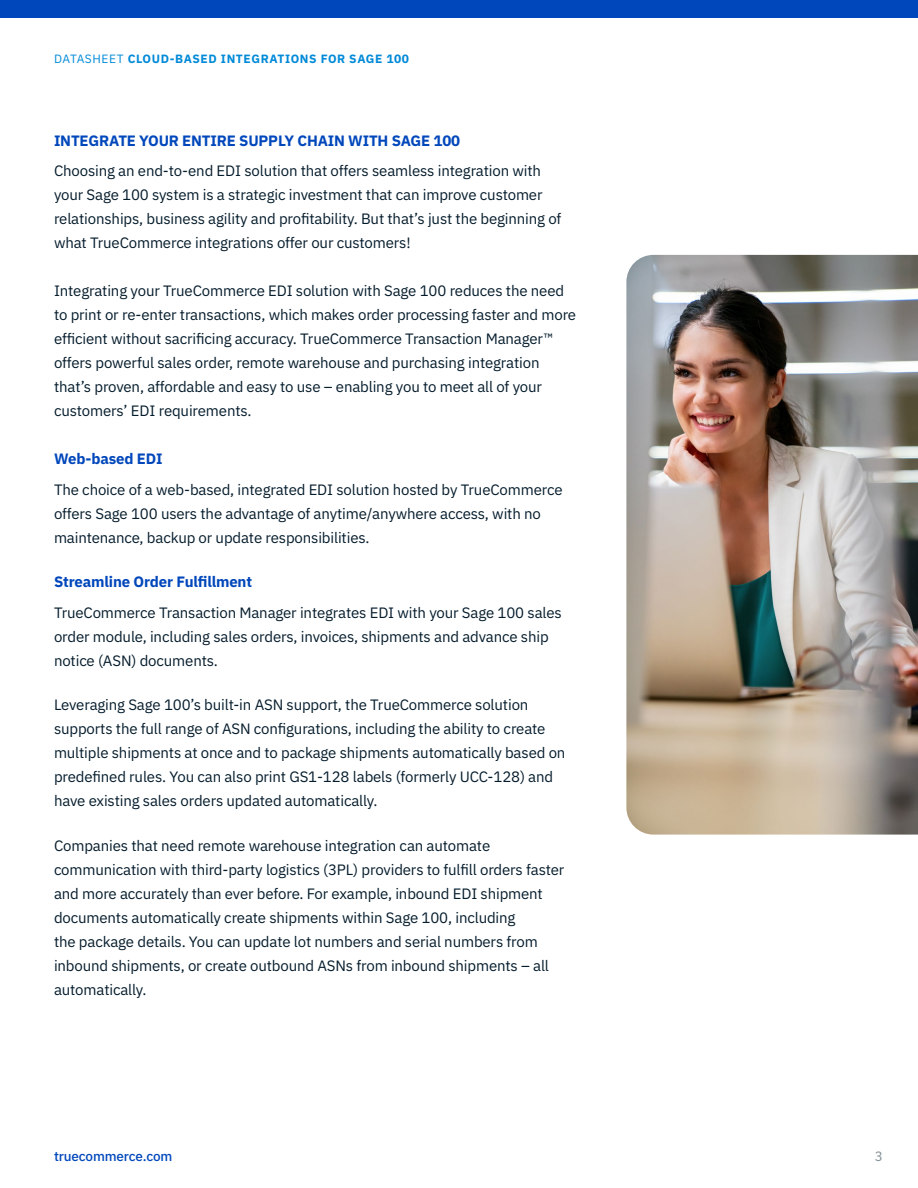
<style>
.page{position:relative;width:918px;height:1188px;background:#fff}
.page>*{position:absolute;margin:0;border:0;box-sizing:border-box;transform-origin:0 0}
.t1{font:15px/24px "IBM Plex Sans";letter-spacing:-.01em;color:#051c2c}
.t2{font:700 15px "IBM Plex Sans";letter-spacing:-.01em;color:#0047bb}
.t3{font:500 13.5px "IBM Plex Sans";letter-spacing:-.01em;color:#0047bb}
.t4{font:13.5px "IBM Plex Sans";color:#828e95}
.t5{font:700 12px "IBM Plex Sans";letter-spacing:.05em;color:#008ad8}
.s1{font-weight:400}
</style>
<div class="page">
<div style="left:0;top:0;width:918px;height:17px;background:#0047bb"></div>
<img style="left:626px;top:255px;width:292px;height:580px">
<p class="t5" style="left:54px;top:49px;width:357px"><span class="s1">DATASHEET</span> CLOUD-BASED INTEGRATIONS FOR SAGE 100</p>
<p class="t2" style="left:54px;top:128px;width:408px">INTEGRATE YOUR ENTIRE SUPPLY CHAIN WITH SAGE 100</p>
<p class="t1" style="left:54px;top:158px;width:509px">Choosing an end-to-end EDI solution that offers seamless integration with your Sage 100 system is a strategic investment that can improve customer relationships, business agility and profitability. But that’s just the beginning of what TrueCommerce integrations offer our customers!</p>
<p class="t1" style="left:54px;top:278px;width:524px">Integrating your TrueCommerce EDI solution with Sage 100 reduces the need to print or re-enter transactions, which makes order processing faster and more efficient without sacrificing accuracy. TrueCommerce Transaction Manager™ offers powerful sales order, remote warehouse and purchasing integration that’s proven, affordable and easy to use – enabling you to meet all of your customers’ EDI requirements.</p>
<p class="t2" style="left:54px;top:447px;width:110px">Web-based EDI</p>
<p class="t1" style="left:54px;top:477px;width:510px">The choice of a web-based, integrated EDI solution hosted by TrueCommerce offers Sage 100 users the advantage of anytime/anywhere access, with no maintenance, backup or update responsibilities.</p>
<p class="t2" style="left:54px;top:570px;width:200px">Streamline Order Fulfillment</p>
<p class="t1" style="left:54px;top:600px;width:509px">TrueCommerce Transaction Manager integrates EDI with your Sage 100 sales order module, including sales orders, invoices, shipments and advance ship notice (ASN) documents.</p>
<p class="t1" style="left:54px;top:692px;width:513px">Leveraging Sage 100’s built-in ASN support, the TrueCommerce solution supports the full range of ASN configurations, including the ability to create multiple shipments at once and to package shipments automatically based on predefined rules. You can also print GS1-128 labels (formerly UCC-128) and have existing sales orders updated automatically.</p>
<p class="t1" style="left:54px;top:832px;width:512px">Companies that need remote warehouse integration can automate communication with third-party logistics (3PL) providers to fulfill orders faster and more accurately than ever before. For example, inbound EDI shipment documents automatically create shipments within Sage 100, including<br>the package details. You can update lot numbers and serial numbers from inbound shipments, or create outbound ASNs from inbound shipments – all automatically.</p>
<p class="t3" style="left:54px;top:1146px;width:120px">truecommerce.com</p>
<p class="t4" style="left:875px;top:1146px;width:10px">3</p>
</div>
